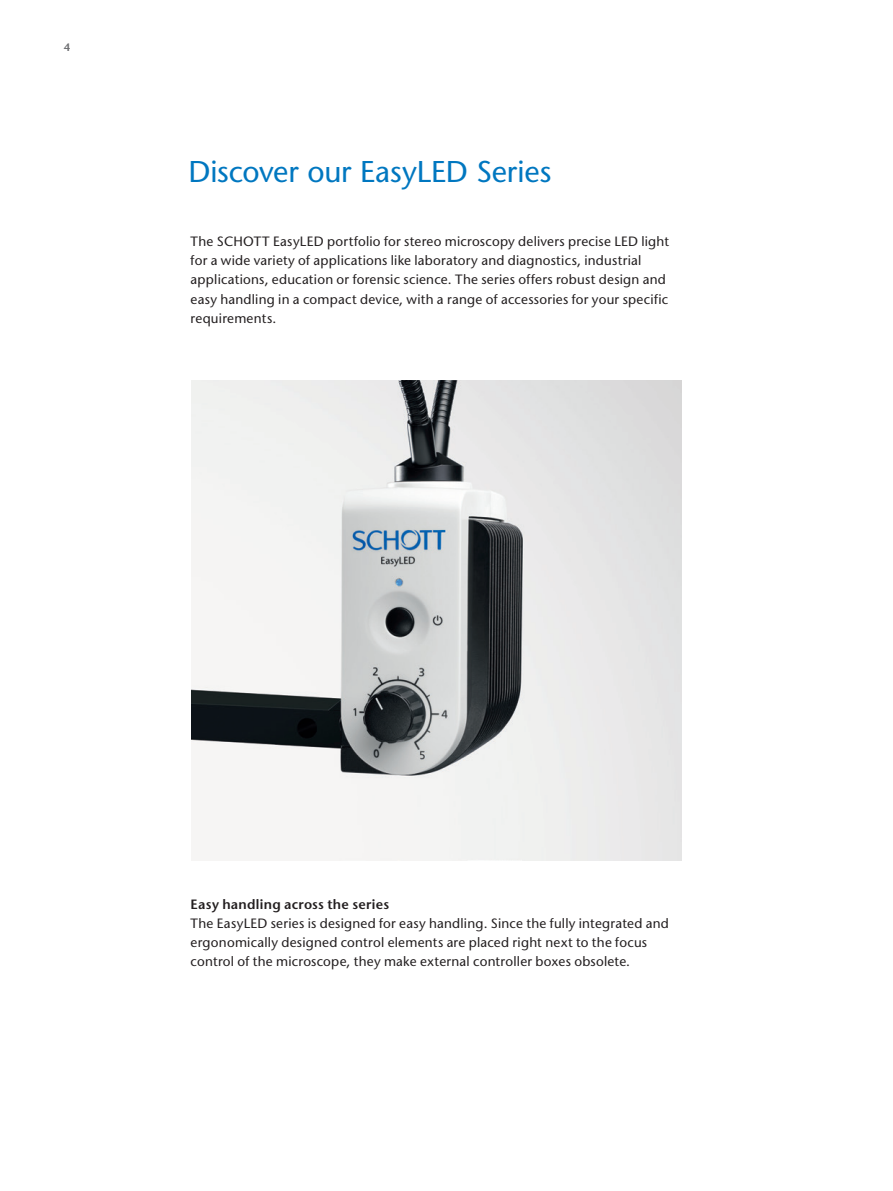
<style>
.page{position:relative;width:893px;height:1191px;background:#fff}
.page>*{position:absolute;margin:0;border:0;box-sizing:border-box;transform-origin:0 0}
.t1{font:500 30px "Stone Sans Std";letter-spacing:-.005em;color:#0077c0}
.t2{font:500 13.5px/19.2px "Stone Sans Std";letter-spacing:.015em;color:#231f20}
.t3{font:600 13.5px "Stone Sans Std";letter-spacing:.02em;color:#231f20}
.t4{font:600 10.8px "Stone Sans Std";color:#6c6d70}
</style>
<div class="page">
<img style="left:192px;top:380px;width:489px;height:480px">
<p class="t4" style="left:64px;top:40px;width:8px">4</p>
<h1 class="t1" style="left:189px;top:153px;width:364px">Discover our EasyLED Series</h1>
<p class="t2" style="left:191px;top:232px;width:480px">The SCHOTT EasyLED portfolio for stereo microscopy delivers precise LED light for a wide variety of applications like laboratory and diagnostics, industrial applications, education or forensic science. The series offers robust design and easy handling in a compact device, with a range of accessories for your specific requirements.</p>
<p class="t3" style="left:191px;top:895px;width:200px">Easy handling across the series</p>
<p class="t2" style="left:191px;top:913px;width:480px">The EasyLED series is designed for easy handling. Since the fully integrated and ergonomically designed control elements are placed right next to the focus control of the microscope, they make external controller boxes obsolete.</p>
</div>
